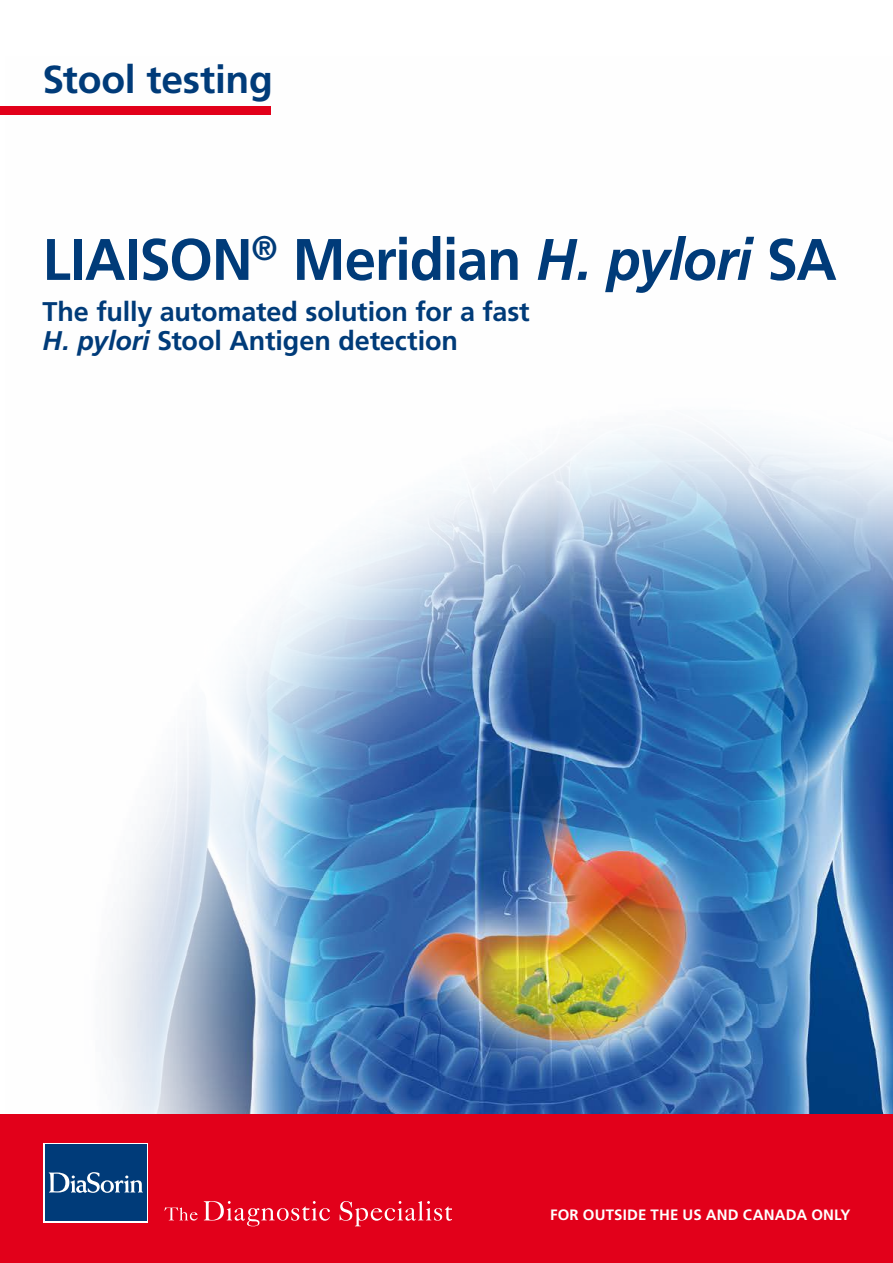
<style>
.page{position:relative;width:893px;height:1263px;background:#fff}
.page>*{position:absolute;margin:0;border:0;box-sizing:border-box;transform-origin:0 0}
.t1{font:700 58.5px "Frutiger LT Std";letter-spacing:-.02em;color:#003b79;scale:.96 1}
.t2{font:700 39px "Frutiger LT Std";letter-spacing:-.005em;color:#003b79}
.t3{font:700 27px/28.5px "Frutiger LT Std";letter-spacing:-.005em;color:#003b79}
.t4{font:700 15px "Frutiger LT Std";letter-spacing:.01em;color:#fff}
.s1{font-style:italic}
</style>
<div class="page">
<img style="left:112px;top:426px;width:781px;height:688px">
<div style="left:0;top:1114px;width:893px;height:149px;background:#e2001a"></div>
<svg style="left:43px;top:1143px;width:105px;height:79px"></svg>
<div style="left:45px;top:1145px;width:102px;height:76px;background:#003b79"></div>
<svg style="left:49px;top:1172px;width:94px;height:21px"></svg>
<svg style="left:164px;top:1207px;width:34px;height:13px"></svg>
<svg style="left:204px;top:1201px;width:126px;height:25px"></svg>
<svg style="left:340px;top:1201px;width:111px;height:25px"></svg>
<div style="left:0;top:106px;width:271px;height:9px;background:#e2001a"></div>
<h2 class="t2" style="left:43px;top:57px;width:232px">Stool testing</h2>
<h1 class="t1" style="left:43px;top:225px;width:829px">LIAISON<sup>®</sup> Meridian <span class="s1">H. pylori</span> SA</h1>
<p class="t3" style="left:43px;top:298px;width:489px">The fully automated solution for a fast<br><span class="s1">H. pylori</span> Stool Antigen detection</p>
<p class="t4" style="left:550px;top:1206px;width:302px">FOR OUTSIDE THE US AND CANADA ONLY</p>
</div>
